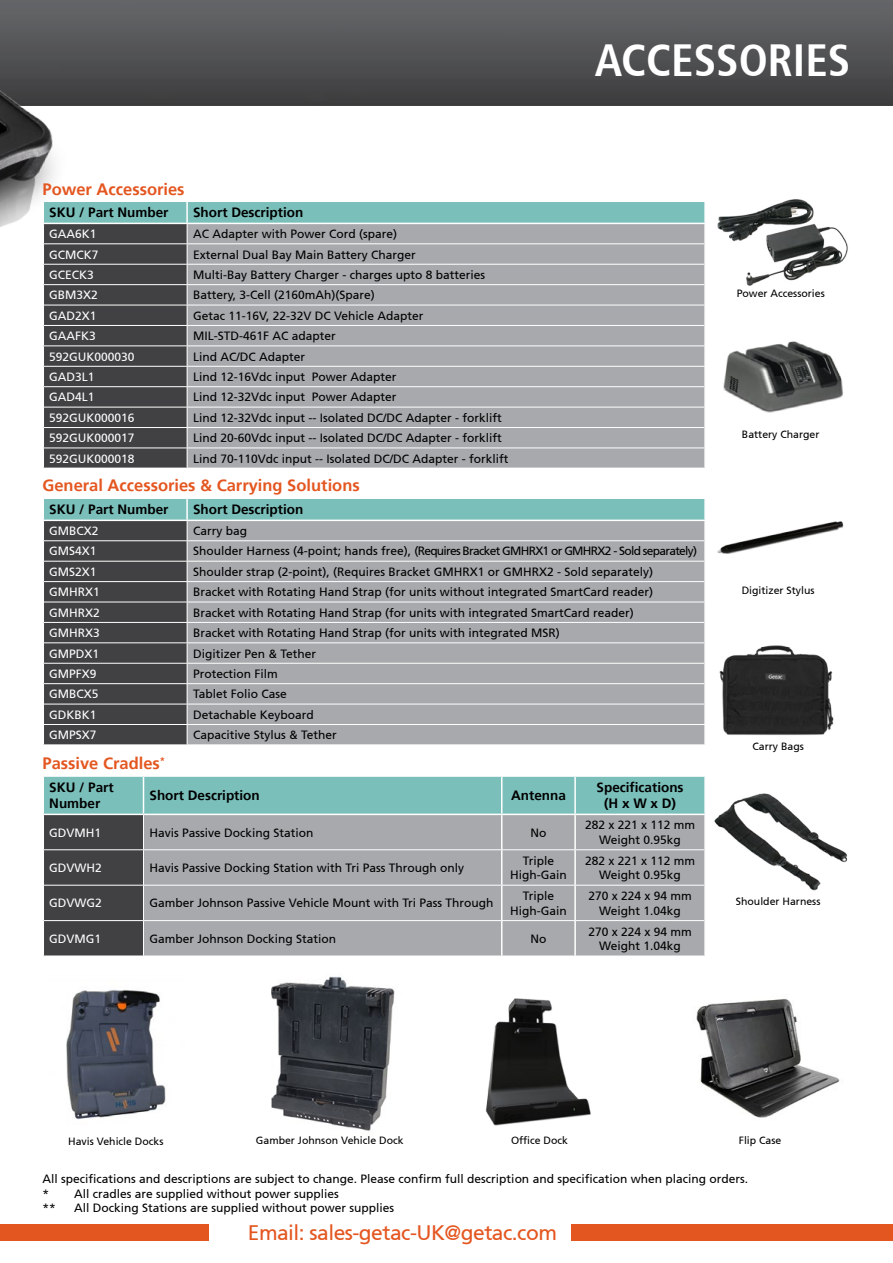
<style>
.page{position:relative;width:893px;height:1263px;background:#fff}
.page>*{position:absolute;margin:0;border:0;box-sizing:border-box;transform-origin:0 0}
.t1{font:700 condensed 45px "Frutiger 67";color:#fff}
.t2{font:21px "Frutiger 55 Roman";letter-spacing:-.025em;color:#e45620}
.t3{font:700 16.5px "Frutiger 65";color:#e45620}
.t4{font:700 13.5px/16.2px "Frutiger 65";color:#000}
.t5{font:12px/14.4px "Frutiger 55 Roman";color:#000;text-align:center}
.t6{font:12px "Frutiger 55 Roman";color:#fff}
.t7{font:12px "Frutiger 55 Roman";letter-spacing:-.06em;color:#000}
.t8{font:10.5px "Frutiger 55 Roman";color:#000}
</style>
<div class="page">
<img style="left:111px;top:0;width:782px;height:105px">
<div style="left:571px;top:1224px;width:322px;height:16px;background:#e45620"></div>
<div style="left:0;top:1224px;width:208px;height:17px;background:#e45620"></div>
<img style="left:0;top:0;width:111px;height:227px">
<img style="left:717px;top:521px;width:127px;height:33px">
<img style="left:719px;top:645px;width:115px;height:90px">
<img style="left:714px;top:793px;width:134px;height:98px">
<img style="left:485px;top:998px;width:106px;height:128px">
<img style="left:696px;top:998px;width:144px;height:120px">
<img style="left:271px;top:976px;width:124px;height:155px">
<img style="left:66px;top:989px;width:100px;height:130px">
<img style="left:717px;top:199px;width:131px;height:87px">
<img style="left:723px;top:341px;width:120px;height:72px">
<svg style="left:43px;top:201px;width:662px;height:267px;background:#959b9e"></svg>
<svg style="left:43px;top:498px;width:662px;height:246px;background:#959c9e"></svg>
<svg style="left:44px;top:777px;width:660px;height:179px;background:#67928f"></svg>
<div style="left:144px;top:815px;width:560px;height:141px;background:#a7a9ac"></div>
<hr style="left:143px;top:777px;width:1px;height:37px;background:#fff">
<hr style="left:501px;top:777px;width:1px;height:37px;background:#fff">
<hr style="left:574px;top:777px;width:2px;height:37px;background:#fff">
<hr style="left:43px;top:814px;width:101px;height:1px;background:#fff">
<hr style="left:144px;top:814px;width:358px;height:1px;background:#fff">
<hr style="left:502px;top:814px;width:73px;height:1px;background:#fff">
<hr style="left:575px;top:814px;width:131px;height:1px;background:#fff">
<hr style="left:501px;top:815px;width:1px;height:34px;background:#fff">
<hr style="left:574px;top:815px;width:2px;height:34px;background:#fff">
<hr style="left:501px;top:850px;width:1px;height:35px;background:#fff">
<hr style="left:574px;top:850px;width:2px;height:35px;background:#fff">
<hr style="left:501px;top:885px;width:1px;height:35px;background:#fff">
<hr style="left:574px;top:885px;width:2px;height:35px;background:#fff">
<hr style="left:501px;top:921px;width:1px;height:35px;background:#fff">
<hr style="left:574px;top:921px;width:2px;height:35px;background:#fff">
<hr style="left:143px;top:815px;width:1px;height:34px;background:#fff">
<hr style="left:44px;top:849px;width:100px;height:1px;background:#fff">
<hr style="left:144px;top:849px;width:358px;height:1px;background:#fff">
<hr style="left:143px;top:850px;width:1px;height:35px;background:#fff">
<hr style="left:502px;top:849px;width:73px;height:1px;background:#fff">
<hr style="left:575px;top:849px;width:129px;height:1px;background:#fff">
<hr style="left:44px;top:885px;width:100px;height:1px;background:#fff">
<hr style="left:144px;top:885px;width:358px;height:1px;background:#fff">
<hr style="left:143px;top:885px;width:1px;height:35px;background:#fff">
<hr style="left:502px;top:885px;width:73px;height:1px;background:#fff">
<hr style="left:575px;top:885px;width:129px;height:1px;background:#fff">
<hr style="left:44px;top:920px;width:100px;height:1px;background:#fff">
<hr style="left:144px;top:920px;width:358px;height:1px;background:#fff">
<hr style="left:143px;top:921px;width:1px;height:35px;background:#fff">
<hr style="left:502px;top:920px;width:73px;height:1px;background:#fff">
<hr style="left:575px;top:920px;width:129px;height:1px;background:#fff">
<h1 class="t1" style="left:595px;top:34px;width:257px">ACCESSORIES</h1>
<h3 class="t3" style="left:43px;top:179px;width:144px">Power Accessories</h3>
<p class="t4" style="left:49px;top:205px;width:121px">SKU / Part Number</p>
<p class="t4" style="left:193px;top:205px;width:112px">Short Description</p>
<p class="t6" style="left:49px;top:227px;width:49px">GAA6K1</p>
<p class="t5" style="left:193px;top:227px;width:206px">AC Adapter with Power Cord (spare)</p>
<p class="t6" style="left:49px;top:247px;width:51px">GCMCK7</p>
<p class="t5" style="left:193px;top:247px;width:224px">External Dual Bay Main Battery Charger</p>
<p class="t6" style="left:49px;top:268px;width:46px">GCECK3</p>
<p class="t5" style="left:193px;top:268px;width:294px">Multi-Bay Battery Charger - charges upto 8 batteries</p>
<p class="t6" style="left:49px;top:288px;width:50px">GBM3X2</p>
<p class="t5" style="left:193px;top:288px;width:183px">Battery, 3-Cell (2160mAh)(Spare)</p>
<p class="t6" style="left:49px;top:309px;width:49px">GAD2X1</p>
<p class="t5" style="left:193px;top:308px;width:232px">Getac 11-16V, 22-32V DC Vehicle Adapter</p>
<p class="t6" style="left:49px;top:329px;width:48px">GAAFK3</p>
<p class="t5" style="left:193px;top:329px;width:144px">MIL-STD-461F AC adapter</p>
<p class="t6" style="left:49px;top:349px;width:87px">592GUK000030</p>
<p class="t5" style="left:193px;top:349px;width:114px">Lind AC/DC Adapter</p>
<p class="t6" style="left:49px;top:370px;width:47px">GAD3L1</p>
<p class="t5" style="left:193px;top:370px;width:205px">Lind 12-16Vdc input Power Adapter</p>
<p class="t6" style="left:49px;top:390px;width:47px">GAD4L1</p>
<p class="t5" style="left:193px;top:390px;width:205px">Lind 12-32Vdc input Power Adapter</p>
<p class="t6" style="left:49px;top:411px;width:87px">592GUK000016</p>
<p class="t5" style="left:193px;top:410px;width:310px">Lind 12-32Vdc input -- Isolated DC/DC Adapter - forklift</p>
<p class="t6" style="left:49px;top:431px;width:87px">592GUK000017</p>
<p class="t5" style="left:193px;top:431px;width:310px">Lind 20-60Vdc input -- Isolated DC/DC Adapter - forklift</p>
<p class="t6" style="left:49px;top:451px;width:87px">592GUK000018</p>
<p class="t5" style="left:193px;top:451px;width:317px">Lind 70-110Vdc input -- Isolated DC/DC Adapter - forklift</p>
<h3 class="t3" style="left:43px;top:476px;width:319px">General Accessories &amp; Carrying Solutions</h3>
<p class="t4" style="left:49px;top:502px;width:121px">SKU / Part Number</p>
<p class="t4" style="left:193px;top:502px;width:112px">Short Description</p>
<p class="t6" style="left:49px;top:524px;width:51px">GMBCX2</p>
<p class="t5" style="left:193px;top:524px;width:56px">Carry bag</p>
<p class="t6" style="left:49px;top:544px;width:49px">GMS4X1</p>
<p class="t7" style="left:193px;top:544px;width:505px">Shoulder Harness (4-point; hands free), (Requires Bracket GMHRX1 or GMHRX2 - Sold separately)</p>
<p class="t6" style="left:49px;top:565px;width:49px">GMS2X1</p>
<p class="t5" style="left:193px;top:565px;width:462px">Shoulder strap (2-point), (Requires Bracket GMHRX1 or GMHRX2 - Sold separately)</p>
<p class="t6" style="left:49px;top:585px;width:52px">GMHRX1</p>
<p class="t5" style="left:193px;top:585px;width:462px">Bracket with Rotating Hand Strap (for units without integrated SmartCard reader)</p>
<p class="t6" style="left:49px;top:605px;width:52px">GMHRX2</p>
<p class="t5" style="left:193px;top:605px;width:442px">Bracket with Rotating Hand Strap (for units with integrated SmartCard reader)</p>
<p class="t6" style="left:49px;top:626px;width:52px">GMHRX3</p>
<p class="t5" style="left:193px;top:626px;width:368px">Bracket with Rotating Hand Strap (for units with integrated MSR)</p>
<p class="t6" style="left:49px;top:646px;width:52px">GMPDX1</p>
<p class="t5" style="left:193px;top:646px;width:125px">Digitizer Pen &amp; Tether</p>
<p class="t6" style="left:49px;top:667px;width:49px">GMPFX9</p>
<p class="t5" style="left:193px;top:667px;width:86px">Protection Film</p>
<p class="t6" style="left:49px;top:687px;width:51px">GMBCX5</p>
<p class="t5" style="left:193px;top:687px;width:95px">Tablet Folio Case</p>
<p class="t6" style="left:49px;top:707px;width:49px">GDKBK1</p>
<p class="t5" style="left:193px;top:707px;width:122px">Detachable Keyboard</p>
<p class="t6" style="left:49px;top:728px;width:49px">GMPSX7</p>
<p class="t5" style="left:193px;top:728px;width:145px">Capacitive Stylus &amp; Tether</p>
<h3 class="t3" style="left:43px;top:754px;width:124px">Passive Cradles<sup>*</sup></h3>
<p class="t4" style="left:49px;top:779px;width:66px">SKU / Part<br>Number</p>
<p class="t4" style="left:150px;top:787px;width:112px">Short Description</p>
<p class="t4" style="left:511px;top:787px;width:56px">Antenna</p>
<p class="t4" style="left:597px;top:779px;width:89px;text-align:center">Specifications (H x W x D)</p>
<p class="t6" style="left:49px;top:825px;width:53px">GDVMH1</p>
<p class="t5" style="left:150px;top:825px;width:166px">Havis Passive Docking Station</p>
<p class="t5" style="left:530px;top:825px;width:17px">No</p>
<p class="t5" style="left:585px;top:818px;width:112px">282 x 221 x 112 mm<br>Weight 0.95kg</p>
<p class="t6" style="left:49px;top:861px;width:54px">GDVWH2</p>
<p class="t5" style="left:150px;top:861px;width:316px">Havis Passive Docking Station with Tri Pass Through only</p>
<p class="t5" style="left:510px;top:853px;width:58px">Triple<br>High-Gain</p>
<p class="t5" style="left:585px;top:853px;width:112px">282 x 221 x 112 mm<br>Weight 0.95kg</p>
<p class="t6" style="left:49px;top:896px;width:54px">GDVWG2</p>
<p class="t5" style="left:150px;top:896px;width:346px">Gamber Johnson Passive Vehicle Mount with Tri Pass Through</p>
<p class="t5" style="left:510px;top:889px;width:58px">Triple<br>High-Gain</p>
<p class="t5" style="left:588px;top:889px;width:105px">270 x 224 x 94 mm<br>Weight 1.04kg</p>
<p class="t6" style="left:49px;top:931px;width:53px">GDVMG1</p>
<p class="t5" style="left:150px;top:931px;width:188px">Gamber Johnson Docking Station</p>
<p class="t5" style="left:530px;top:931px;width:17px">No</p>
<p class="t5" style="left:588px;top:924px;width:105px">270 x 224 x 94 mm<br>Weight 1.04kg</p>
<p class="t8" style="left:737px;top:287px;width:90px">Power Accessories</p>
<p class="t8" style="left:742px;top:429px;width:79px">Battery Charger</p>
<p class="t8" style="left:742px;top:584px;width:74px">Digitizer Stylus</p>
<p class="t8" style="left:752px;top:740px;width:53px">Carry Bags</p>
<p class="t8" style="left:736px;top:895px;width:86px">Shoulder Harness</p>
<p class="t8" style="left:68px;top:1135px;width:97px">Havis Vehicle Docks</p>
<p class="t8" style="left:256px;top:1134px;width:149px">Gamber Johnson Vehicle Dock</p>
<p class="t8" style="left:511px;top:1134px;width:58px">Office Dock</p>
<p class="t8" style="left:739px;top:1134px;width:44px">Flip Case</p>
<p class="t5" style="left:43px;top:1172px;width:707px;text-align:left">All specifications and descriptions are subject to change. Please confirm full description and specification when placing orders. * All cradles are supplied without power supplies<br>**</p>
<p class="t5" style="left:74px;top:1201px;width:322px">All Docking Stations are supplied without power supplies</p>
<h2 class="t2" style="left:248px;top:1220px;width:311px">Email: sales-getac-UK@getac.com</h2>
</div>
